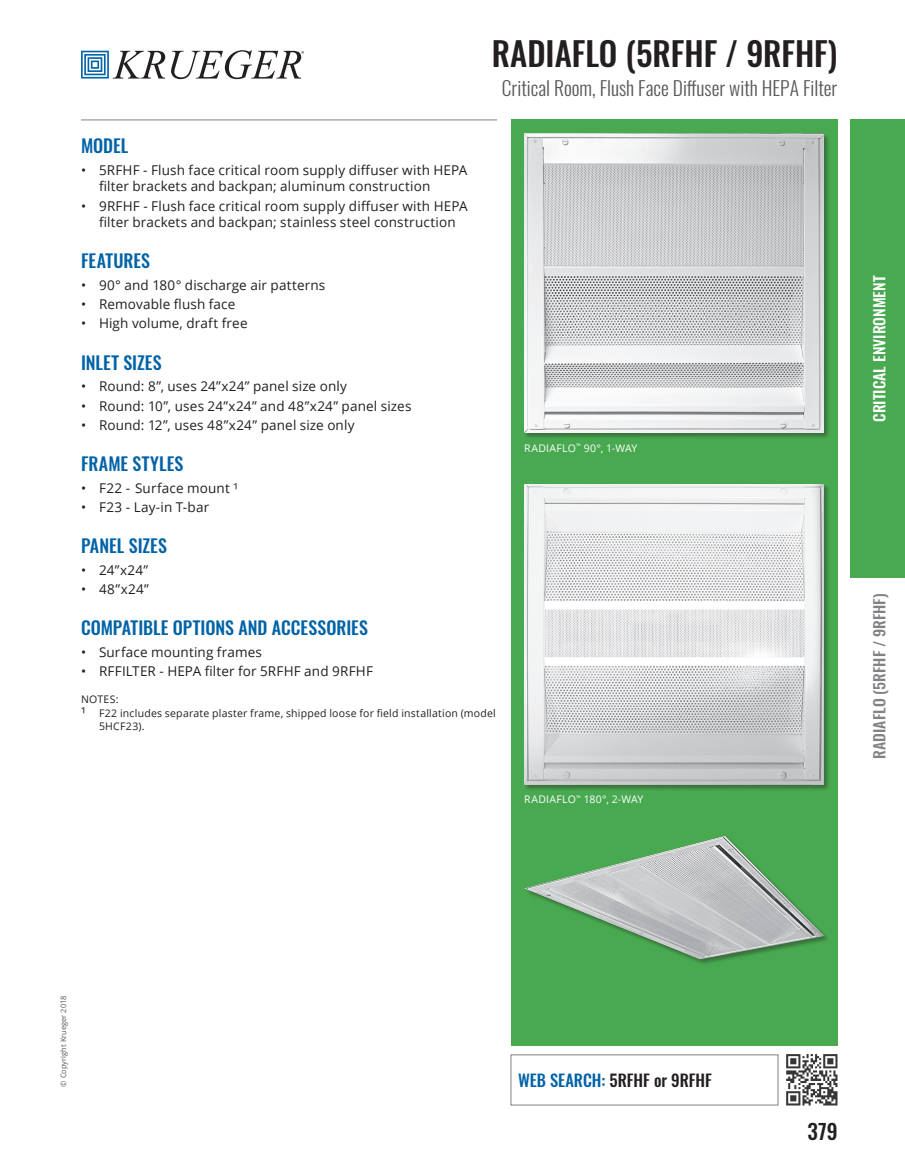
<style>
.page{position:relative;width:905px;height:1175px;background:#fff}
.page>*{position:absolute;margin:0;border:0;box-sizing:border-box;transform-origin:0 0}
.t1{font:500 33px "Oswald";color:#231f20}
.t2{font:500 21px "Oswald";color:#231f20}
.t3{font:300 19.5px "Oswald";color:#57585a}
.t4{font:500 18px "Oswald";letter-spacing:.005em;color:#0163a7}
.t5{font:500 16.5px "Oswald";color:#231f20}
.t6{font:500 15px "Oswald";color:#808285;scale:1.05 1}
.t7{font:500 15px "Oswald";color:#fff;scale:1.05 1}
.t8{font:13.5px/16.2px "Open Sans";letter-spacing:.01em;color:#231f20}
.t9{font:10.5px "Open Sans";letter-spacing:.02em;color:#231f20}
.t10{font:10.5px "Open Sans";letter-spacing:.03em;color:#fff}
.t11{font:7.5px "Open Sans";color:#57585a}
.s1{font-size:13.5px}
.s2{color:#0163a7}
</style>
<div class="page">
<svg style="left:81px;top:51px;width:84px;height:28px"></svg>
<svg style="left:171px;top:50px;width:133px;height:29px"></svg>
<hr style="left:81px;top:120px;width:416px;height:1px;background:#808285">
<div style="left:850px;top:120px;width:54px;height:458px;background:#48a950"></div>
<div style="left:510px;top:120px;width:327px;height:926px;background:#48a950"></div>
<img style="left:778px;top:1054px;width:60px;height:52px">
<div style="left:510px;top:1054px;width:268px;height:51px;border:1px solid #808285"></div>
<div style="left:524px;top:484px;width:306px;height:307px;background:#231f20;opacity:.4"></div>
<img style="left:524px;top:484px;width:300px;height:300px">
<img style="left:524px;top:835px;width:300px;height:124px">
<div style="left:524px;top:134px;width:306px;height:305px;background:#231f20;opacity:.4"></div>
<img style="left:524px;top:134px;width:300px;height:299px">
<h1 class="t1" style="left:492px;top:30px;width:347px">RADIAFLO (5RFHF / 9RFHF)</h1>
<h3 class="t3" style="left:502px;top:75px;width:337px">Critical Room, Flush Face Diffuser with HEPA Filter</h3>
<h3 class="t4" style="left:81px;top:133px;width:49px">MODEL</h3>
<p class="t8" style="left:99px;top:162px;width:370px;text-indent:-18px">• 5RFHF - Flush face critical room supply diffuser with HEPA filter brackets and backpan; aluminum construction</p>
<p class="t8" style="left:81px;top:197px;width:388px;text-align:center">• 9RFHF - Flush face critical room supply diffuser with HEPA filter brackets and backpan; stainless steel construction</p>
<h3 class="t4" style="left:81px;top:248px;width:71px">FEATURES</h3>
<p class="t8" style="left:81px;top:276px;width:246px">• 90° and 180° discharge air patterns</p>
<p class="t8" style="left:81px;top:296px;width:156px">• Removable flush face</p>
<p class="t8" style="left:81px;top:315px;width:168px">• High volume, draft free</p>
<h3 class="t4" style="left:81px;top:349px;width:82px">INLET SIZES</h3>
<p class="t8" style="left:81px;top:378px;width:267px">• Round: 8”, uses 24”x24” panel size only</p>
<p class="t8" style="left:81px;top:397px;width:332px">• Round: 10”, uses 24”x24” and 48”x24” panel sizes</p>
<p class="t8" style="left:81px;top:417px;width:275px">• Round: 12”, uses 48”x24” panel size only</p>
<h3 class="t4" style="left:81px;top:451px;width:104px">FRAME STYLES</h3>
<p class="t8" style="left:81px;top:479px;width:158px">• F22 - Surface mount ¹</p>
<p class="t8" style="left:81px;top:499px;width:130px">• F23 - Lay-in T-bar</p>
<h3 class="t4" style="left:81px;top:533px;width:87px">PANEL SIZES</h3>
<p class="t8" style="left:81px;top:561px;width:69px">• 24”x24”</p>
<p class="t8" style="left:81px;top:581px;width:69px">• 48”x24”</p>
<h3 class="t4" style="left:81px;top:615px;width:288px">COMPATIBLE OPTIONS AND ACCESSORIES</h3>
<p class="t8" style="left:81px;top:643px;width:182px">• Surface mounting frames</p>
<p class="t8" style="left:81px;top:663px;width:293px">• RFFILTER - HEPA filter for 5RFHF and 9RFHF</p>
<p class="t9" style="left:81px;top:692px;width:39px">NOTES:</p>
<p class="t9" style="left:81px;top:706px;width:416px"><span class="s1">¹</span> F22 includes separate plaster frame, shipped loose for field installation (model</p>
<p class="t9" style="left:99px;top:719px;width:47px">5HCF23).</p>
<p class="t10" style="left:524px;top:440px;width:115px">RADIAFLO<sup>™</sup> 90°, 1-WAY</p>
<p class="t10" style="left:524px;top:792px;width:121px">RADIAFLO<sup>™</sup> 180°, 2-WAY</p>
<p class="t7" style="left:868px;top:422px;width:141px;rotate:-90deg">CRITICAL ENVIRONMENT</p>
<p class="t6" style="left:868px;top:758px;width:158px;rotate:-90deg">RADIAFLO (5RFHF / 9RFHF)</p>
<p class="t11" style="left:58px;top:1086px;width:93px;rotate:-90deg">© Copyright Krueger 2018</p>
<p class="t5" style="left:518px;top:1069px;width:195px"><span class="s2">WEB SEARCH:</span> 5RFHF or 9RFHF</p>
<h2 class="t2" style="left:807px;top:1116px;width:32px">379</h2>
</div>
